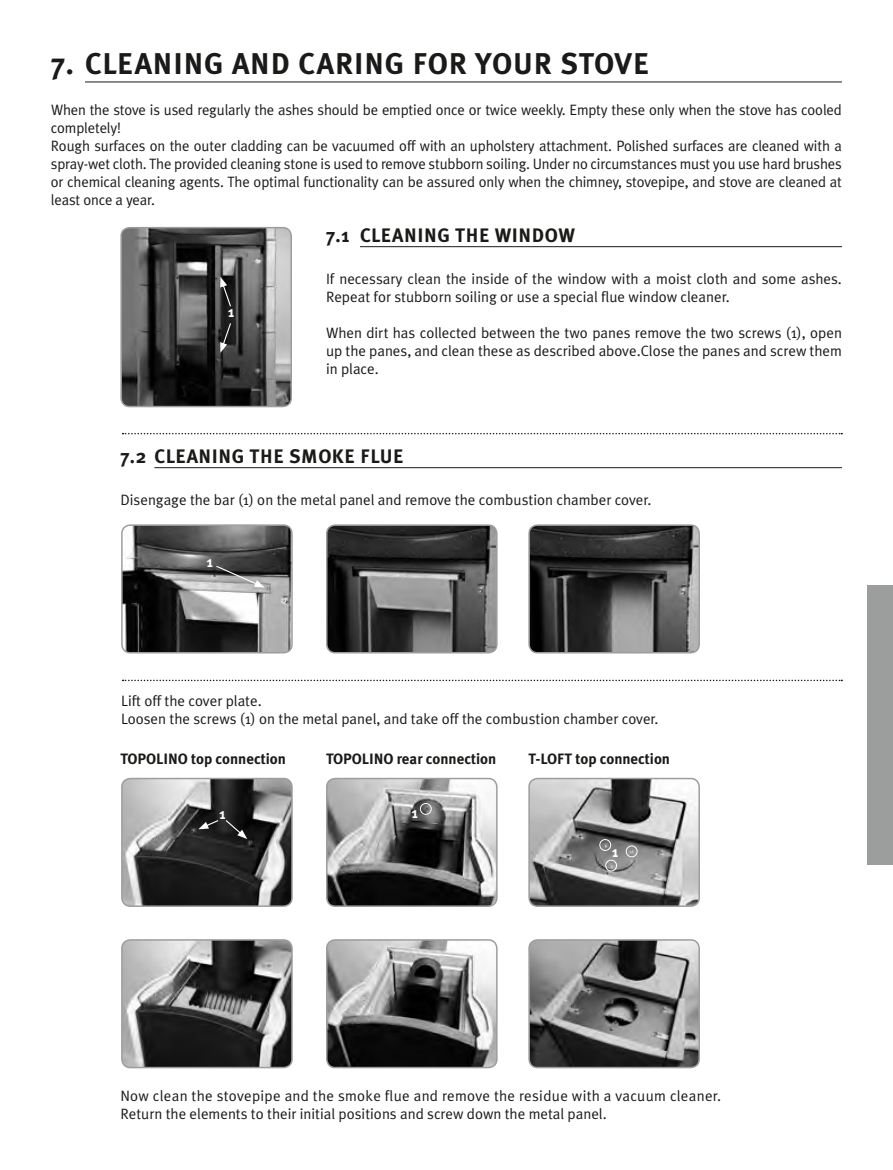
<style>
.page{position:relative;width:893px;height:1170px;background:#fff}
.page>*{position:absolute;margin:0;border:0;box-sizing:border-box;transform-origin:0 0}
.t1{font:700 30px "Meta Plus";letter-spacing:.03em;color:#1a1a18}
.t2{font:700 19.5px "Meta Plus";letter-spacing:.03em;color:#1a1a18}
.t3{font:15px/18px "Meta Plus Normal";letter-spacing:-.01em;color:#1a1a18}
.t4{font:700 15px "Meta Plus";color:#1a1a18}
.t5{font:700 15px "Meta Plus";color:#fff}
</style>
<div class="page">
<hr style="left:360px;top:246px;width:482px;height:1px;background:#1a1a18">
<img style="left:123px;top:228px;width:168px;height:178px">
<div style="left:120px;top:227px;width:172px;height:180px;border:2px solid #9c9d9d;border-radius:9px"></div>
<hr style="left:85px;top:82px;width:757px;height:1px;background:#1a1a18">
<img style="left:122px;top:527px;width:170px;height:125px">
<div style="left:121px;top:524px;width:172px;height:129px;border:2px solid #9c9d9d;border-radius:9px"></div>
<img style="left:122px;top:942px;width:170px;height:125px">
<div style="left:121px;top:939px;width:172px;height:129px;border:2px solid #9c9d9d;border-radius:9px"></div>
<img style="left:122px;top:780px;width:170px;height:126px">
<div style="left:121px;top:777px;width:172px;height:129px;border:2px solid #9c9d9d;border-radius:9px"></div>
<img style="left:327px;top:527px;width:170px;height:125px">
<div style="left:326px;top:524px;width:172px;height:129px;border:2px solid #9c9d9d;border-radius:9px"></div>
<img style="left:327px;top:942px;width:168px;height:125px">
<div style="left:326px;top:939px;width:172px;height:129px;border:2px solid #9c9d9d;border-radius:9px"></div>
<img style="left:327px;top:780px;width:170px;height:126px">
<div style="left:326px;top:777px;width:172px;height:129px;border:2px solid #9c9d9d;border-radius:9px"></div>
<img style="left:529px;top:527px;width:170px;height:125px">
<div style="left:528px;top:524px;width:172px;height:129px;border:2px solid #9c9d9d;border-radius:9px"></div>
<img style="left:531px;top:939px;width:168px;height:128px">
<div style="left:528px;top:939px;width:172px;height:129px;border:2px solid #9c9d9d;border-radius:9px"></div>
<img style="left:529px;top:780px;width:170px;height:126px">
<div style="left:528px;top:777px;width:172px;height:129px;border:2px solid #9c9d9d;border-radius:9px"></div>
<hr style="left:154px;top:467px;width:688px;height:1px;background:#1a1a18">
<svg style="left:123px;top:433px;width:719px;height:1px"></svg>
<svg style="left:123px;top:679px;width:719px;height:2px"></svg>
<svg style="left:220px;top:277px;width:12px;height:31px"></svg>
<svg style="left:220px;top:322px;width:12px;height:31px"></svg>
<svg style="left:215px;top:564px;width:50px;height:23px"></svg>
<svg style="left:198px;top:818px;width:49px;height:21px"></svg>
<div style="left:599px;top:839px;width:12px;height:11px;border:1px solid #fff;border-radius:50%"></div>
<div style="left:626px;top:845px;width:12px;height:12px;border:1px solid #fff;border-radius:50%"></div>
<div style="left:605px;top:859px;width:12px;height:12px;border:1px solid #fff;border-radius:50%"></div>
<div style="left:420px;top:803px;width:12px;height:11px;border:1px solid #fff;border-radius:50%"></div>
<div style="left:867px;top:585px;width:26px;height:279px;background:#9c9d9d"></div>
<h1 class="t1" style="left:51px;top:47px;width:600px">7. CLEANING AND CARING FOR YOUR STOVE</h1>
<p class="t3" style="left:51px;top:100px;width:792px">When the stove is used regularly the ashes should be emptied once or twice weekly. Empty these only when the stove has cooled completely!<br>Rough surfaces on the outer cladding can be vacuumed off with an upholstery attachment. Polished surfaces are cleaned with a spray-wet cloth. The provided cleaning stone is used to remove stubborn soiling. Under no circumstances must you use hard brushes or chemical cleaning agents. The optimal functionality can be assured only when the chimney, stovepipe, and stove are cleaned at least once a year.</p>
<p class="t5" style="left:228px;top:303px;width:8px">1</p>
<h2 class="t2" style="left:326px;top:224px;width:251px">7.1 CLEANING THE WINDOW</h2>
<p class="t3" style="left:326px;top:269px;width:517px">If necessary clean the inside of the window with a moist cloth and some ashes.<br>Repeat for stubborn soiling or use a special flue window cleaner.</p>
<p class="t3" style="left:326px;top:323px;width:517px;text-align:justify">When dirt has collected between the two panes remove the two screws (1), open up the panes, and clean these as described above.Close the panes and screw them in place.</p>
<h2 class="t2" style="left:120px;top:445px;width:285px">7.2 CLEANING THE SMOKE FLUE</h2>
<p class="t3" style="left:120px;top:490px;width:533px">Disengage the bar (1) on the metal panel and remove the combustion chamber cover.</p>
<p class="t5" style="left:207px;top:553px;width:8px">1</p>
<p class="t3" style="left:121px;top:692px;width:539px">Lift off the cover plate.<br>Loosen the screws (1) on the metal panel, and take off the combustion chamber cover.</p>
<p class="t4" style="left:120px;top:750px;width:167px">TOPOLINO top connection</p>
<p class="t4" style="left:326px;top:750px;width:172px">TOPOLINO rear connection</p>
<p class="t4" style="left:528px;top:750px;width:143px">T-LOFT top connection</p>
<p class="t5" style="left:220px;top:805px;width:8px">1</p>
<p class="t5" style="left:412px;top:803px;width:8px">1</p>
<p class="t5" style="left:612px;top:843px;width:8px">1</p>
<p class="t3" style="left:120px;top:1086px;width:602px">Now clean the stovepipe and the smoke flue and remove the residue with a vacuum cleaner.<br>Return the elements to their initial positions and screw down the metal panel.</p>
</div>
